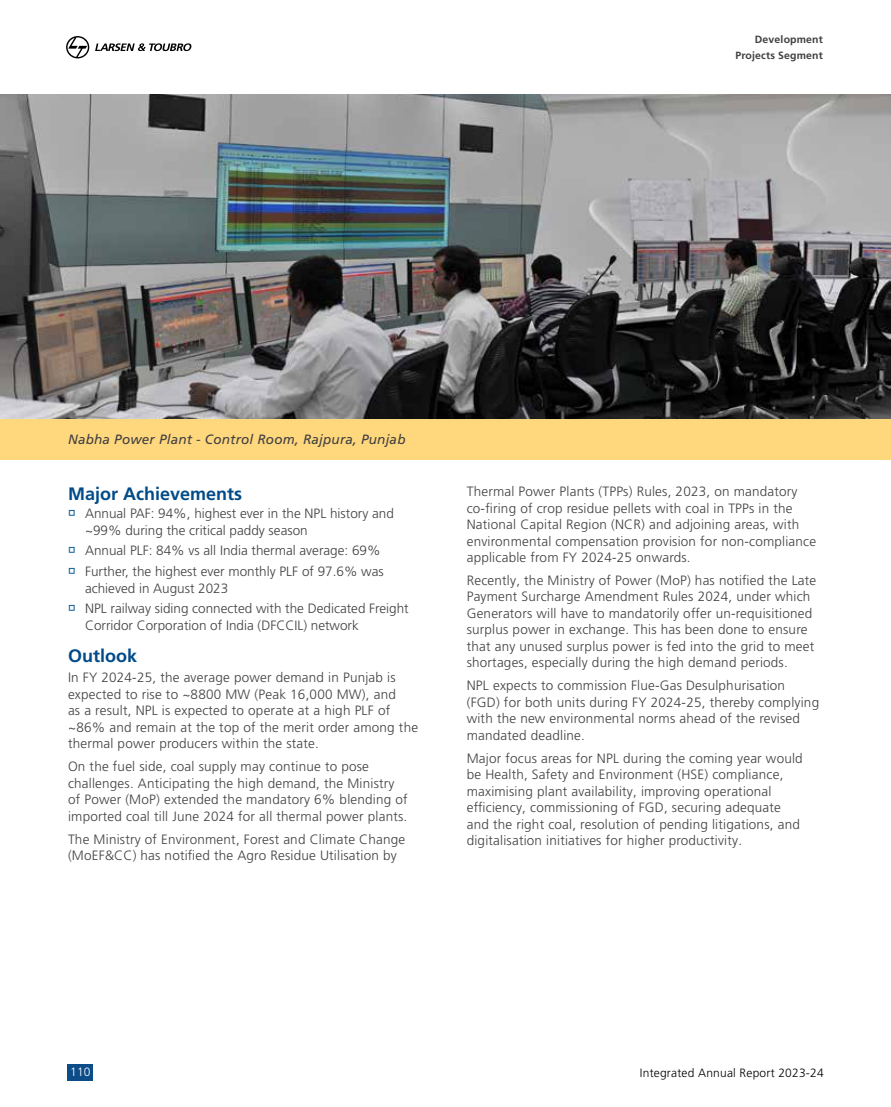
<style>
.page{position:relative;width:891px;height:1107px;background:#fff}
.page>*{position:absolute;margin:0;border:0;box-sizing:border-box;transform-origin:0 0}
.t1{font:700 18px "Frutiger LT Pro";color:#004b88}
.t2{font:300 13.5px/16.5px "Frutiger LT Pro";letter-spacing:.015em;color:#414042}
.t3{font:italic 13.5px "Frutiger LT Pro";letter-spacing:.015em;color:#414042}
.t4{font:300 12px "Frutiger LT Pro";letter-spacing:.015em;color:#000}
.t5{font:300 12px "Frutiger LT Pro";color:#fff}
.t6{font:700 10.5px/16.5px "Frutiger LT Pro";letter-spacing:.015em;color:#414042;text-align:right}
.s1{color:#005691}
</style>
<div class="page">
<div style="left:0;top:419px;width:891px;height:41px;background:#ffd77d"></div>
<svg style="left:66px;top:36px;width:23px;height:22px"></svg>
<svg style="left:95px;top:43px;width:96px;height:8px"></svg>
<div style="left:68px;top:1064px;width:25px;height:16px;background:#0c4d89"></div>
<img style="left:0;top:94px;width:890px;height:325px">
<hr style="left:890px;top:94px;width:1px;height:325px;background:#ffd77d">
<p class="t6" style="left:736px;top:31px;width:89px">Development<br>Projects Segment</p>
<p class="t3" style="left:68px;top:431px;width:339px">Nabha Power Plant - Control Room, Rajpura, Punjab</p>
<h1 class="t1" style="left:68px;top:483px;width:176px">Major Achievements</h1>
<p class="t2" style="left:85px;top:505px;width:310px;text-indent:-17px"><span class="s1">→</span> Annual PAF: 94%, highest ever in the NPL history and ~99% during the critical paddy season</p>
<p class="t2" style="left:68px;top:543px;width:314px"><span class="s1">→</span> Annual PLF: 84% vs all India thermal average: 69%</p>
<p class="t2" style="left:85px;top:563px;width:300px;text-indent:-17px"><span class="s1">→</span> Further, the highest ever monthly PLF of 97.6% was achieved in August 2023</p>
<p class="t2" style="left:85px;top:601px;width:325px;text-indent:-17px"><span class="s1">→</span> NPL railway siding connected with the Dedicated Freight<br>Corridor Corporation of India (DFCCIL) network</p>
<h1 class="t1" style="left:68px;top:645px;width:71px">Outlook</h1>
<p class="t2" style="left:68px;top:669px;width:352px">In FY 2024-25, the average power demand in Punjab is expected to rise to ~8800 MW (Peak 16,000 MW), and<br>as a result, NPL is expected to operate at a high PLF of ~86% and remain at the top of the merit order among the thermal power producers within the state.</p>
<p class="t2" style="left:68px;top:758px;width:341px">On the fuel side, coal supply may continue to pose challenges. Anticipating the high demand, the Ministry of Power (MoP) extended the mandatory 6% blending of imported coal till June 2024 for all thermal power plants.</p>
<p class="t2" style="left:68px;top:831px;width:339px">The Ministry of Environment, Forest and Climate Change (MoEF&amp;CC) has notified the Agro Residue Utilisation by</p>
<p class="t2" style="left:467px;top:483px;width:351px">Thermal Power Plants (TPPs) Rules, 2023, on mandatory co-firing of crop residue pellets with coal in TPPs in the National Capital Region (NCR) and adjoining areas, with environmental compensation provision for non-compliance applicable from FY 2024-25 onwards.</p>
<p class="t2" style="left:467px;top:572px;width:351px">Recently, the Ministry of Power (MoP) has notified the Late Payment Surcharge Amendment Rules 2024, under which Generators will have to mandatorily offer un-requisitioned surplus power in exchange. This has been done to ensure that any unused surplus power is fed into the grid to meet shortages, especially during the high demand periods.</p>
<p class="t2" style="left:467px;top:678px;width:354px">NPL expects to commission Flue-Gas Desulphurisation (FGD) for both units during FY 2024-25, thereby complying with the new environmental norms ahead of the revised mandated deadline.</p>
<p class="t2" style="left:467px;top:750px;width:338px">Major focus areas for NPL during the coming year would be Health, Safety and Environment (HSE) compliance, maximising plant availability, improving operational efficiency, commissioning of FGD, securing adequate and the right coal, resolution of pending litigations, and digitalisation initiatives for higher productivity.</p>
<p class="t5" style="left:70px;top:1065px;width:22px">110</p>
<p class="t4" style="left:640px;top:1066px;width:185px">Integrated Annual Report 2023-24</p>
</div>
